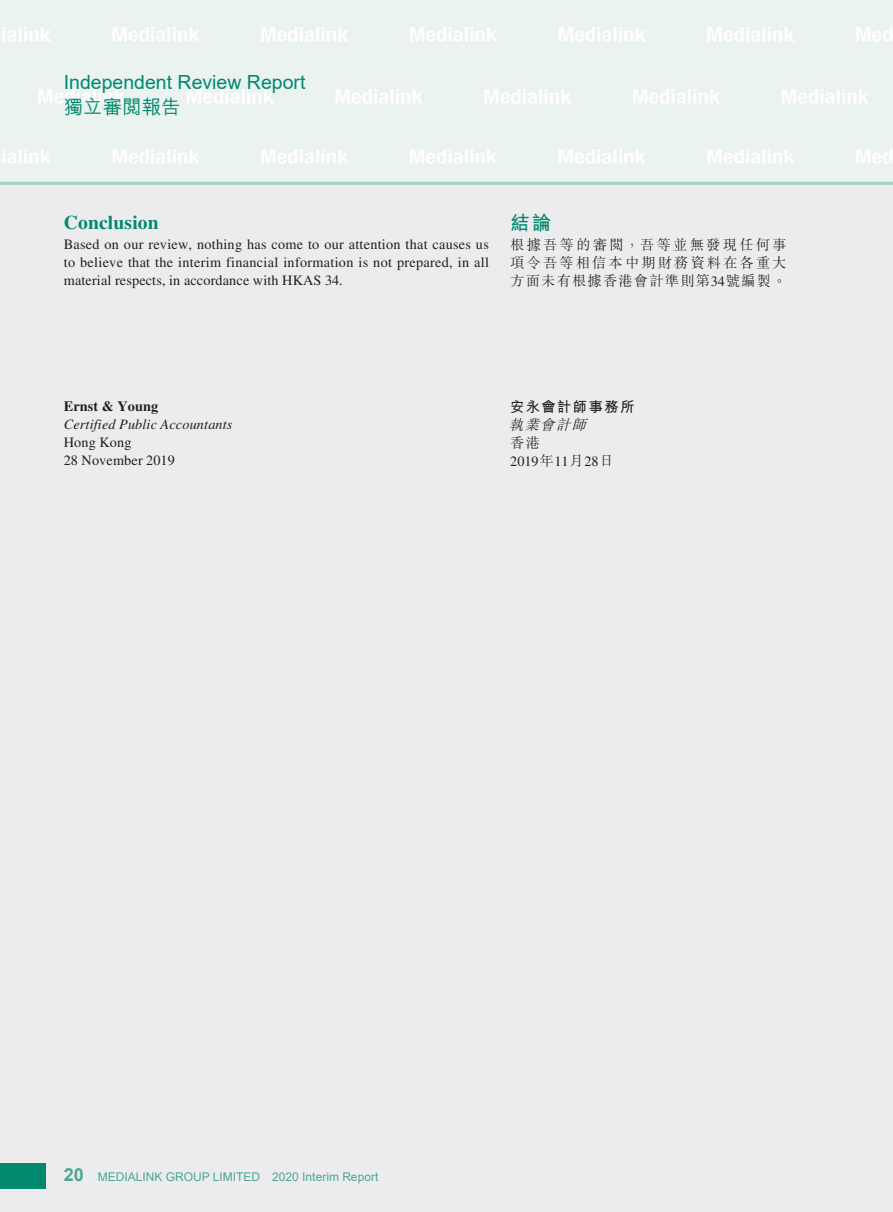
<style>
.page{position:relative;width:893px;height:1212px;background:#fff}
.page>*{position:absolute;margin:0;border:0;box-sizing:border-box;transform-origin:0 0}
.t1{font:19.5px "Arial";color:#00896e}
._03_Subhead_1{font:700 19.5px "Times LT Std";letter-spacing:.01em;color:#00896e}
.t2{font:500 19.5px "M Hei HK";color:#00896e}
._003_C_Subhead_1{font:700 19.5px "M Hei HK";color:#00896e}
._01_Body{font:14.25px/18px "Times LT Std";letter-spacing:.01em;color:#231f20;text-align:justify}
._001_C_Body{font:300 14.25px/18px "M Sung HK";letter-spacing:.15em;color:#231f20;text-align:justify}
._01_Body-2{font:italic 14.25px "Times LT Std";letter-spacing:.01em;color:#231f20}
._01_Body-3{font:700 14.25px "Times LT Std";letter-spacing:.01em;color:#231f20}
._001_C_Body-2{font:14.25px "Times LT Std";color:#231f20}
._001_C_Body-3{font:700 14.25px "M Hei HK";letter-spacing:.1em;color:#231f20}
._001_C_Body-4{font:italic 300 14.25px "M Sung HK";color:#231f20}
.t3{font:12px "Arial";color:#4ba790}
.s1{font-family:"Times LT Std";font-weight:400}
.s2{font-family:"M Sung HK";font-weight:300}
.s3{font-weight:700;font-size:18px}
</style>
<div class="page">
<div style="left:0;top:182px;width:893px;height:1030px;background:#ececee"></div>
<hr style="left:0;top:182px;width:893px;height:3px;background:#a3d0c2">
<div style="left:0;top:1163px;width:46px;height:25px;background:#00896e"></div>
<h1 class="t1" style="left:64px;top:69px;width:243px">Independent Review Report</h1>
<h1 class="t2" style="left:64px;top:92px;width:118px">獨立審閱報告</h1>
<p class="_03_Subhead_1" style="left:64px;top:211px;width:96px">Conclusion</p>
<p class="_01_Body" style="left:64px;top:235px;width:427px">Based on our review, nothing has come to our attention that causes us to believe that the interim financial information is not prepared, in all material respects, in accordance with HKAS 34.</p>
<p class="_003_C_Subhead_1" style="left:510px;top:209px;width:42px">結論</p>
<p class="_001_C_Body" style="left:510px;top:235px;width:278px">根據吾等的審閱，吾等並無發現任何事項令吾等相信本中期財務資料在各重大方面未有根據香港會計準則第<span class="s1">34</span>號編製。</p>
<p class="_01_Body-3" style="left:64px;top:398px;width:96px">Ernst &amp; Young</p>
<p class="_01_Body-2" style="left:64px;top:416px;width:170px">Certified Public Accountants</p>
<p class="_01_Body" style="left:64px;top:433px;width:69px">Hong Kong</p>
<p class="_01_Body" style="left:64px;top:451px;width:113px">28 November 2019</p>
<p class="_001_C_Body-3" style="left:510px;top:397px;width:125px">安永會計師事務所</p>
<p class="_001_C_Body-4" style="left:509px;top:415px;width:83px">執業會計師</p>
<p class="_001_C_Body" style="left:510px;top:433px;width:31px">香港</p>
<p class="_001_C_Body-2" style="left:510px;top:453px;width:105px">2019<span class="s2">年</span>11<span class="s2">月</span>28<span class="s2">日</span></p>
<p class="t3" style="left:64px;top:1168px;width:316px"><span class="s3">20</span> MEDIALINK GROUP LIMITED 2020 Interim Report</p>
</div>
